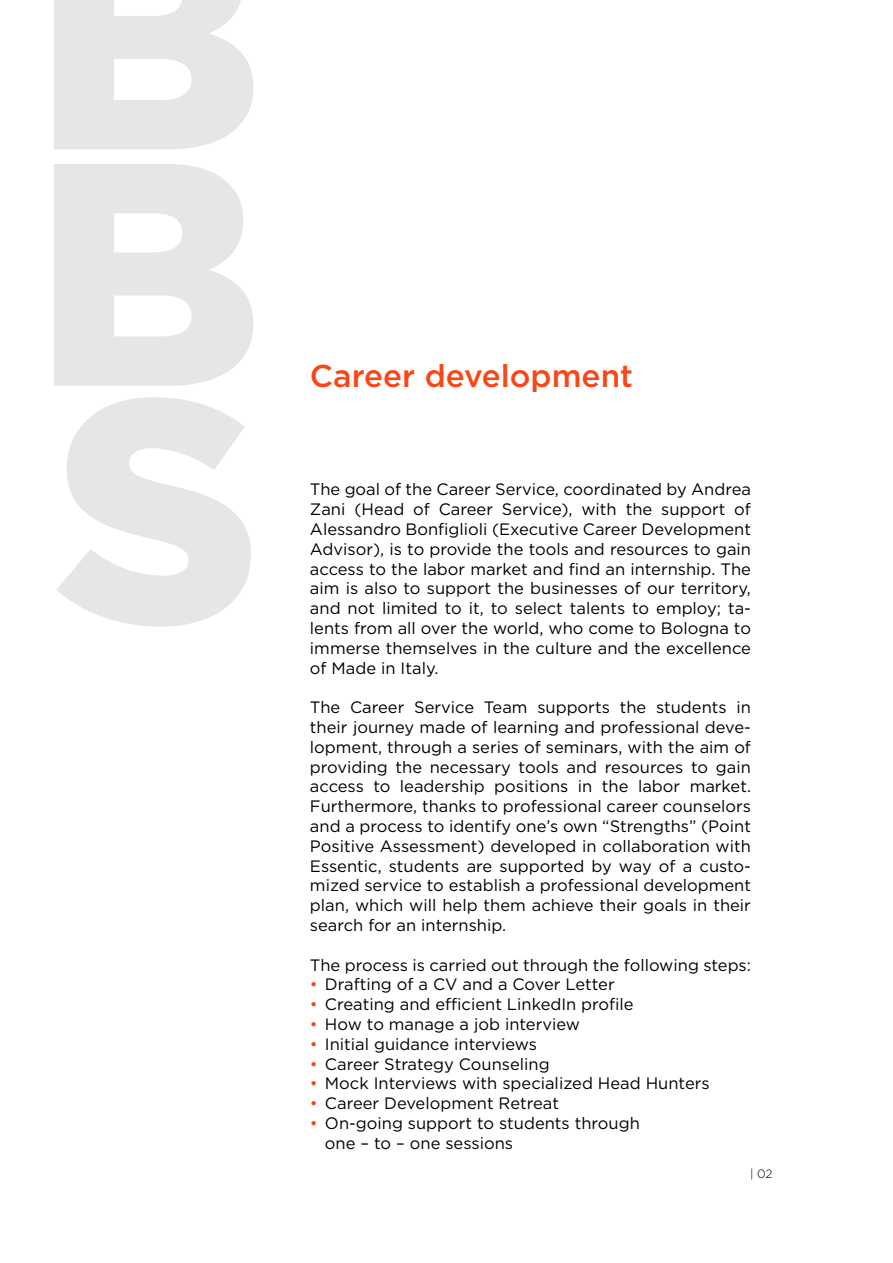
<style>
.page{position:relative;width:893px;height:1263px;background:#fff}
.page>*{position:absolute;margin:0;border:0;box-sizing:border-box;transform-origin:0 0}
.t1{font:500 31.5px "Gotham";color:#fa4616}
.t2{font:16.5px/19.8px "Gotham HTF";color:#000;text-align:justify}
.t3{font:300 12px "Gotham";color:#000}
.s1{color:#fa4616}
</style>
<div class="page">
<svg style="left:54px;top:0;width:199px;height:149px"></svg>
<svg style="left:54px;top:164px;width:199px;height:222px"></svg>
<svg style="left:56px;top:397px;width:195px;height:230px"></svg>
<h1 class="t1" style="left:310px;top:355px;width:325px">Career development</h1>
<p class="t2" style="left:310px;top:479px;width:443px">The goal of the Career Service, coordinated by Andrea Zani (Head of Career Service), with the support of Alessandro Bonfiglioli (Executive Career Development Advisor), is to provide the tools and resources to gain access to the labor market and find an internship. The aim is also to support the businesses of our territory, and not limited to it, to select talents to employ; ta&shy;lents from all over the world, who come to Bologna to immerse themselves in the culture and the excellence of Made in Italy.</p>
<p class="t2" style="left:310px;top:697px;width:443px">The Career Service Team supports the students in their journey made of learning and professional deve&shy;lopment, through a series of seminars, with the aim of providing the necessary tools and resources to gain access to leadership positions in the labor market.<br>Furthermore, thanks to professional career counselors and a process to identify one’s own “Strengths” (Point Positive Assessment) developed in collaboration with Essentic, students are supported by way of a custo&shy;mized service to establish a professional development plan, which will help them achieve their goals in their search for an internship.</p>
<p class="t2" style="left:310px;top:954px;width:443px">The process is carried out through the following steps:</p>
<p class="t2" style="left:310px;top:974px;width:306px"><span class="s1">•</span> Drafting of a CV and a Cover Letter</p>
<p class="t2" style="left:310px;top:994px;width:325px"><span class="s1">•</span> Creating and efficient LinkedIn profile</p>
<p class="t2" style="left:310px;top:1014px;width:271px"><span class="s1">•</span> How to manage a job interview</p>
<p class="t2" style="left:310px;top:1034px;width:229px"><span class="s1">•</span> Initial guidance interviews</p>
<p class="t2" style="left:310px;top:1053px;width:241px"><span class="s1">•</span> Career Strategy Counseling</p>
<p class="t2" style="left:310px;top:1073px;width:401px"><span class="s1">•</span> Mock Interviews with specialized Head Hunters</p>
<p class="t2" style="left:310px;top:1093px;width:251px"><span class="s1">•</span> Career Development Retreat</p>
<p class="t2" style="left:325px;top:1113px;width:316px;text-indent:-15px"><span class="s1">•</span> On-going support to students through one – to – one sessions</p>
<p class="t3" style="left:750px;top:1166px;width:24px">| 02</p>
</div>
